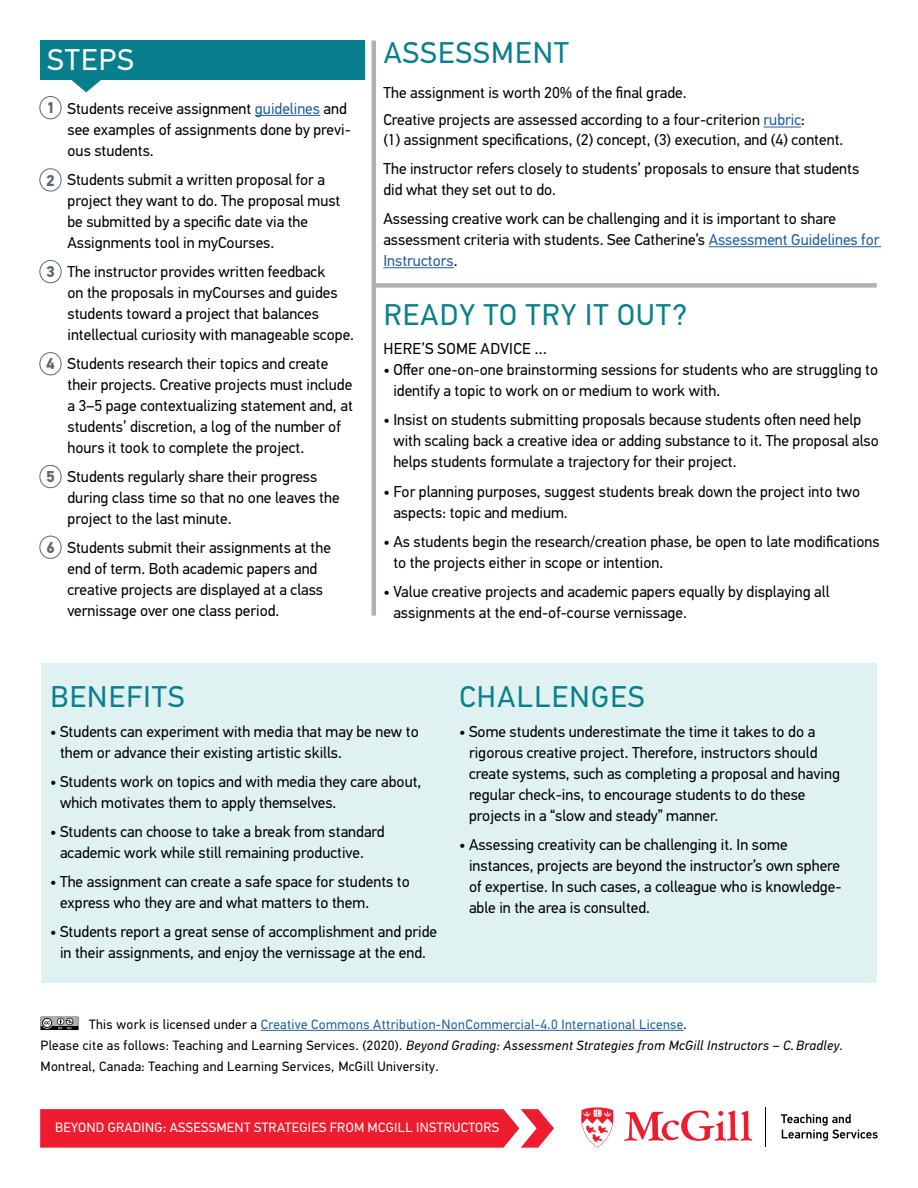
<style>
.page{position:relative;width:918px;height:1188px;background:#fff}
.page>*{position:absolute;margin:0;border:0;box-sizing:border-box;transform-origin:0 0}
.t1{font:30px "PFDIN Text Pro";letter-spacing:.045em;color:#087f8c}
.t2{font:30px "PFDIN Text Pro";letter-spacing:.045em;color:#fff}
.t3{font:15.75px/21px "PFDIN Text Pro";color:#000}
.t4{font:15.75px "PFDIN Text Pro";letter-spacing:.02em;color:#000}
.t5{font:700 15.75px "PFDIN Text Pro";color:#5d6771}
.t6{font:13.5px/21px "PFDIN Text Pro";letter-spacing:.025em;color:#000}
.t7{font:13.5px "PFDIN Text Pro";letter-spacing:.025em;color:#fff}
.s1{color:#215e9e}
.s2{font-style:italic}
</style>
<div class="page">
<hr style="left:255px;top:115px;width:65px;height:1px;background:#215e9e">
<div style="left:41px;top:663px;width:836px;height:320px;background:#dff1f1"></div>
<hr style="left:764px;top:127px;width:37px;height:1px;background:#215e9e">
<hr style="left:709px;top:246px;width:172px;height:1px;background:#215e9e">
<hr style="left:383px;top:267px;width:71px;height:1px;background:#215e9e">
<hr style="left:372px;top:40px;width:4px;height:576px;background:#b0b1b6">
<div style="left:39px;top:96px;width:23px;height:23px;border:1px solid #5d6771;border-radius:50%"></div>
<div style="left:39px;top:168px;width:23px;height:24px;border:1px solid #5d6771;border-radius:50%"></div>
<div style="left:39px;top:260px;width:23px;height:23px;border:1px solid #5d6771;border-radius:50%"></div>
<div style="left:39px;top:352px;width:23px;height:23px;border:1px solid #5d6771;border-radius:50%"></div>
<div style="left:39px;top:465px;width:23px;height:23px;border:1px solid #5d6771;border-radius:50%"></div>
<svg style="left:624px;top:1110px;width:129px;height:31px"></svg>
<svg style="left:581px;top:1107px;width:33px;height:41px"></svg>
<hr style="left:765px;top:1107px;width:1px;height:39px;background:#000">
<svg style="left:781px;top:1114px;width:97px;height:27px"></svg>
<div style="left:40px;top:40px;width:324px;height:40px;background:#087f8c"></div>
<svg style="left:71px;top:80px;width:30px;height:12px"></svg>
<svg style="left:40px;top:1109px;width:514px;height:39px;background:#ee293b"></svg>
<div style="left:373px;top:283px;width:504px;height:5px;background:#b0b1b6"></div>
<div style="left:39px;top:536px;width:23px;height:23px;border:1px solid #5d6771;border-radius:50%"></div>
<hr style="left:261px;top:1030px;width:423px;height:1px;background:#215e9e">
<svg style="left:40px;top:1017px;width:39px;height:13px"></svg>
<h1 class="t2" style="left:48px;top:42px;width:88px">STEPS</h1>
<p class="t5" style="left:46px;top:98px;width:10px">1</p>
<p class="t5" style="left:46px;top:171px;width:10px">2</p>
<p class="t5" style="left:46px;top:262px;width:10px">3</p>
<p class="t5" style="left:46px;top:354px;width:10px">4</p>
<p class="t5" style="left:46px;top:467px;width:10px">5</p>
<p class="t5" style="left:46px;top:538px;width:10px">6</p>
<p class="t3" style="left:68px;top:98px;width:285px">Students receive assignment <span class="s1">guidelines</span> and see examples of assignments done by previ&shy;ous students.</p>
<p class="t3" style="left:68px;top:169px;width:275px">Students submit a written proposal for a project they want to do. The proposal must be submitted by a specific date via the Assignments tool in myCourses.</p>
<p class="t3" style="left:68px;top:261px;width:288px">The instructor provides written feedback<br>on the proposals in myCourses and guides students toward a project that balances intellectual curiosity with manageable scope.</p>
<p class="t3" style="left:68px;top:353px;width:287px">Students research their topics and create their projects. Creative projects must include a 3–5 page contextualizing statement and, at students’ discretion, a log of the number of hours it took to complete the project.</p>
<p class="t3" style="left:68px;top:466px;width:274px">Students regularly share their progress during class time so that no one leaves the project to the last minute.</p>
<p class="t3" style="left:68px;top:538px;width:265px">Students submit their assignments at the end of term. Both academic papers and creative projects are displayed at a class vernissage over one class period.</p>
<h1 class="t1" style="left:384px;top:35px;width:187px">ASSESSMENT</h1>
<p class="t3" style="left:383px;top:79px;width:423px;line-height:27.6px">The assignment is worth 20% of the final grade.<br>Creative projects are assessed according to a four-criterion <span class="s1">rubric</span>:</p>
<p class="t3" style="left:383px;top:125px;width:477px;line-height:29.1px">(1) assignment specifications, (2) concept, (3) execution, and (4) content.<br>The instructor refers closely to students’ proposals to ensure that students</p>
<p class="t3" style="left:383px;top:175px;width:454px;line-height:29.1px">did what they set out to do.<br>Assessing creative work can be challenging and it is important to share</p>
<p class="t3" style="left:383px;top:229px;width:498px">assessment criteria with students. See Catherine’s <span class="s1">Assessment Guidelines for<br>Instructors</span>.</p>
<h1 class="t1" style="left:384px;top:297px;width:305px">READY TO TRY IT OUT?</h1>
<p class="t4" style="left:384px;top:340px;width:165px">HERE’S SOME ADVICE …</p>
<p class="t3" style="left:393px;top:360px;width:486px;text-indent:-10px">• Offer one-on-one brainstorming sessions for students who are struggling to identify a topic to work on or medium to work with.</p>
<p class="t3" style="left:393px;top:410px;width:487px;text-indent:-10px">• Insist on students submitting proposals because students often need help with scaling back a creative idea or adding substance to it. The proposal also helps students formulate a trajectory for their project.</p>
<p class="t3" style="left:393px;top:481px;width:468px;text-indent:-10px">• For planning purposes, suggest students break down the project into two aspects: topic and medium.</p>
<p class="t3" style="left:393px;top:531px;width:488px;text-indent:-10px">• As students begin the research/creation phase, be open to late modifications to the projects either in scope or intention.</p>
<p class="t3" style="left:393px;top:581px;width:438px;text-indent:-10px">• Value creative projects and academic papers equally by displaying all assignments at the end-of-course vernissage.</p>
<h1 class="t1" style="left:50px;top:679px;width:136px">BENEFITS</h1>
<p class="t3" style="left:60px;top:721px;width:360px;text-indent:-10px">• Students can experiment with media that may be new to them or advance their existing artistic skills.</p>
<p class="t3" style="left:60px;top:771px;width:363px;text-indent:-10px">• Students work on topics and with media they care about, which motivates them to apply themselves.</p>
<p class="t3" style="left:60px;top:821px;width:326px;text-indent:-10px">• Students can choose to take a break from standard academic work while still remaining productive.</p>
<p class="t3" style="left:60px;top:871px;width:351px;text-indent:-10px">• The assignment can create a safe space for students to express who they are and what matters to them.</p>
<p class="t3" style="left:50px;top:921px;width:389px;text-align:center">• Students report a great sense of accomplishment and pride in their assignments, and enjoy the vernissage at the end.</p>
<h1 class="t1" style="left:459px;top:679px;width:187px">CHALLENGES</h1>
<p class="t3" style="left:469px;top:721px;width:373px;text-indent:-10px">• Some students underestimate the time it takes to do a rigorous creative project. Therefore, instructors should create systems, such as completing a proposal and having regular check-ins, to encourage students to do these projects in a “slow and steady” manner.</p>
<p class="t3" style="left:469px;top:834px;width:374px;text-indent:-10px">• Assessing creativity can be challenging it. In some instances, projects are beyond the instructor’s own sphere of expertise. In such cases, a colleague who is knowledge&shy;able in the area is consulted.</p>
<p class="t6" style="left:41px;top:1014px;width:804px;text-indent:49px">This work is licensed under a <span class="s1">Creative Commons Attribution-NonCommercial-4.0 International License</span>.<br>Please cite as follows: Teaching and Learning Services. (2020). <span class="s2">Beyond Grading: Assessment Strategies from McGill Instructors – C. Bradley.<br></span>Montreal, Canada: Teaching and Learning Services, McGill University.</p>
<p class="t7" style="left:55px;top:1120px;width:446px">BEYOND GRADING: ASSESSMENT STRATEGIES FROM MCGILL INSTRUCTORS</p>
</div>
